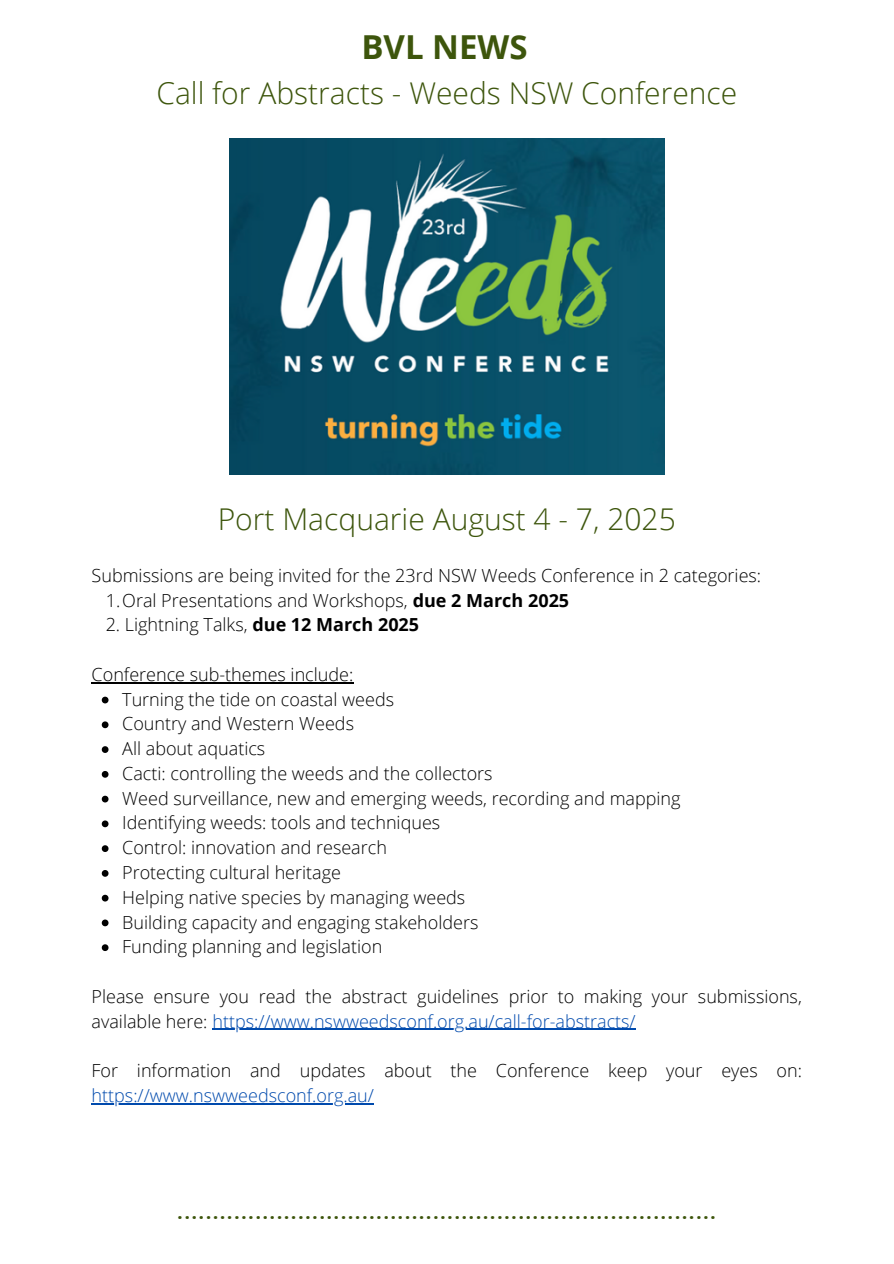
<style>
.page{position:relative;width:894px;height:1264px;background:#fff}
.page>*{position:absolute;margin:0;border:0;box-sizing:border-box;transform-origin:0 0}
.t1{font:700 33px "Open Sans";color:#3d550c}
.t2{font:300 30px "Open Sans";color:#3d550c}
.t3{font:27px "Canva Sans";color:#3d550c}
.t4{font:300 18px/24.8px "Open Sans";color:#000}
.t5{font:300 18px "Open Sans";color:#004aad}
.s1{font-weight:700}
.s2{color:#004aad}
</style>
<div class="page">
<img style="left:229px;top:138px;width:435px;height:337px">
<hr style="left:92px;top:682px;width:261px;height:1px;background:#000">
<svg style="left:102px;top:696px;width:6px;height:7px"></svg>
<svg style="left:102px;top:721px;width:6px;height:7px"></svg>
<svg style="left:102px;top:746px;width:6px;height:7px"></svg>
<svg style="left:102px;top:771px;width:6px;height:6px"></svg>
<svg style="left:102px;top:795px;width:6px;height:7px"></svg>
<svg style="left:102px;top:820px;width:6px;height:7px"></svg>
<svg style="left:102px;top:845px;width:6px;height:7px"></svg>
<svg style="left:102px;top:870px;width:6px;height:6px"></svg>
<svg style="left:102px;top:894px;width:6px;height:7px"></svg>
<svg style="left:102px;top:919px;width:6px;height:7px"></svg>
<svg style="left:102px;top:944px;width:6px;height:7px"></svg>
<hr style="left:212px;top:1028px;width:424px;height:1px;background:#004aad">
<hr style="left:92px;top:1102px;width:282px;height:2px;background:#004aad">
<h1 class="t1" style="left:361px;top:23px;width:168px">BVL NEWS</h1>
<p class="t2" style="left:156px;top:72px;width:582px">Call for Abstracts - Weeds NSW Conference</p>
<h2 class="t2" style="left:218px;top:498px;width:459px">Port Macquarie August 4 - 7, 2025</h2>
<h2 class="t4" style="left:92px;top:562px;width:671px">Submissions are being invited for the 23rd NSW Weeds Conference in 2 categories:</h2>
<p class="t4" style="left:106px;top:587px;width:464px">1.Oral Presentations and Workshops, <span class="s1">due 2 March 2025</span></p>
<p class="t4" style="left:106px;top:612px;width:315px">2. Lightning Talks, <span class="s1">due 12 March 2025</span></p>
<p class="t4" style="left:92px;top:661px;width:263px">Conference sub-themes include:</p>
<p class="t4" style="left:122px;top:686px;width:273px">Turning the tide on coastal weeds</p>
<p class="t4" style="left:122px;top:711px;width:233px">Country and Western Weeds</p>
<p class="t4" style="left:122px;top:735px;width:144px">All about aquatics</p>
<p class="t4" style="left:122px;top:760px;width:372px">Cacti: controlling the weeds and the collectors</p>
<p class="t4" style="left:122px;top:785px;width:559px">Weed surveillance, new and emerging weeds, recording and mapping</p>
<p class="t4" style="left:122px;top:810px;width:319px">Identifying weeds: tools and techniques</p>
<p class="t4" style="left:122px;top:834px;width:266px">Control: innovation and research</p>
<p class="t4" style="left:122px;top:859px;width:220px">Protecting cultural heritage</p>
<p class="t4" style="left:122px;top:884px;width:344px">Helping native species by managing weeds</p>
<p class="t4" style="left:122px;top:909px;width:357px">Building capacity and engaging stakeholders</p>
<p class="t4" style="left:122px;top:933px;width:261px">Funding planning and legislation</p>
<p class="t4" style="left:92px;top:983px;width:711px">Please ensure you read the abstract guidelines prior to making your submissions, available here: <span class="s2">https://www.nswweedsconf.org.au/call-for-abstracts/</span></p>
<p class="t4" style="left:92px;top:1057px;width:711px">For information and updates about the Conference keep your eyes on:</p>
<p class="t5" style="left:92px;top:1082px;width:284px">https://www.nswweedsconf.org.au/</p>
<p class="t3" style="left:176px;top:1190px;width:541px">............................................................................</p>
</div>
